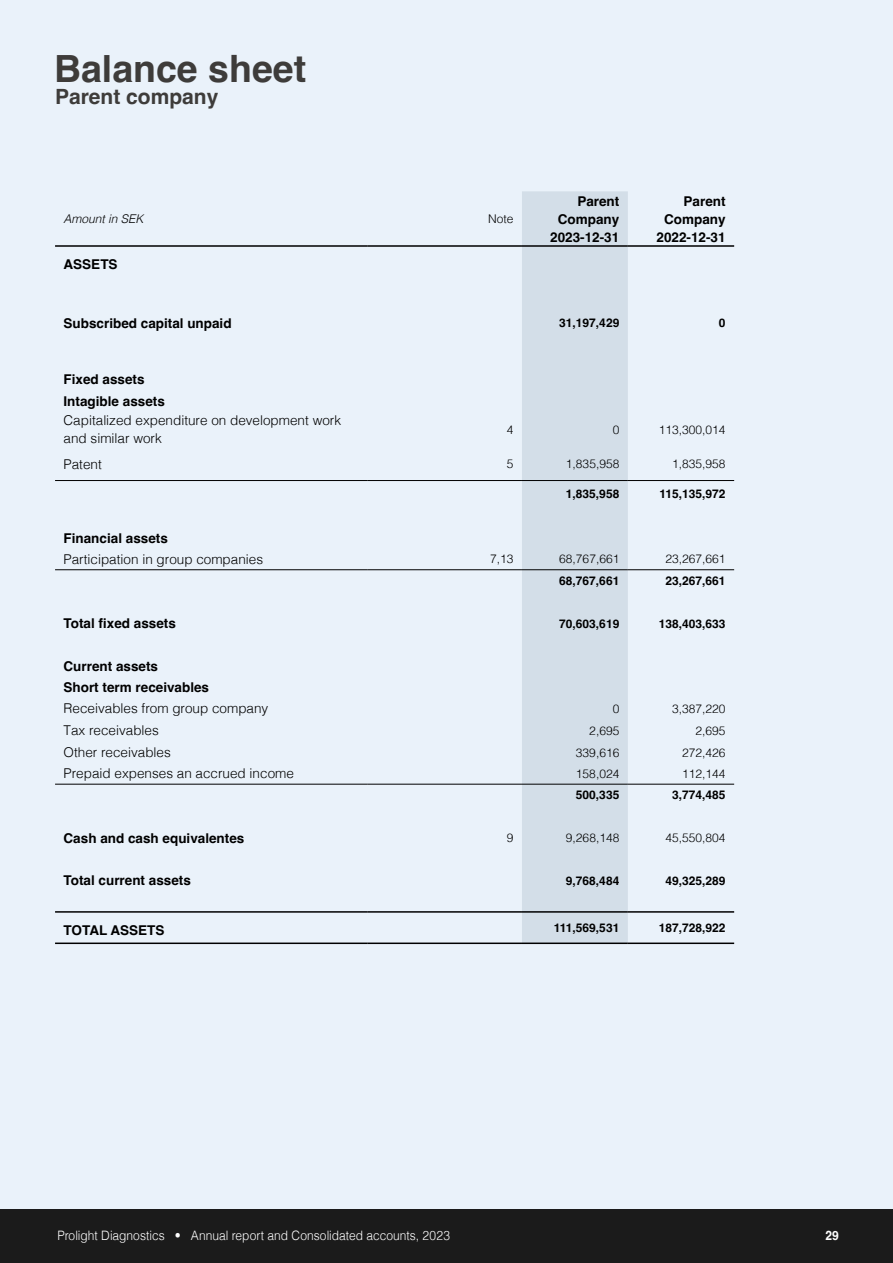
<style>
.page{position:relative;width:893px;height:1263px;background:#fff}
.page>*{position:absolute;margin:0;border:0;box-sizing:border-box;transform-origin:0 0}
.t1{font:700 37.5px "Helvetica";color:#3e3c3a}
.t2{font:700 21px "Helvetica";color:#3e3c3a}
.t3{font:700 13.5px/18px "Helvetica";color:#000;text-align:right}
.t4{font:300 13.5px/18px "Helvetica";color:#000}
.t5{font:300 12.9px "Helvetica";color:#fff;scale:.93 1}
.t6{font:700 12.9px "Helvetica";color:#fff;scale:.93 1}
.t7{font:700 12px "Helvetica";color:#000}
.t8{font:300 12px "Helvetica";color:#000}
.t9{font:italic 300 12px "Helvetica";color:#000}
</style>
<div class="page">
<div style="left:0;top:1209px;width:893px;height:54px;background:#1b1b1b"></div>
<div style="left:0;top:0;width:893px;height:1209px;background:#eaf2fa"></div>
<div style="left:522px;top:191px;width:106px;height:751px;background:#d3dee8"></div>
<hr style="left:55px;top:784px;width:313px;height:1px;background:#000">
<hr style="left:368px;top:784px;width:154px;height:1px;background:#000">
<hr style="left:522px;top:784px;width:106px;height:1px;background:#000">
<hr style="left:628px;top:784px;width:106px;height:1px;background:#000">
<hr style="left:55px;top:245px;width:313px;height:2px;background:#000">
<hr style="left:368px;top:245px;width:154px;height:2px;background:#000">
<hr style="left:522px;top:245px;width:106px;height:2px;background:#000">
<hr style="left:628px;top:245px;width:106px;height:2px;background:#000">
<hr style="left:55px;top:480px;width:313px;height:1px;background:#000">
<hr style="left:368px;top:480px;width:154px;height:1px;background:#000">
<hr style="left:522px;top:480px;width:106px;height:1px;background:#000">
<hr style="left:628px;top:480px;width:106px;height:1px;background:#000">
<hr style="left:55px;top:569px;width:313px;height:1px;background:#000">
<hr style="left:368px;top:569px;width:154px;height:1px;background:#000">
<hr style="left:522px;top:569px;width:106px;height:1px;background:#000">
<hr style="left:628px;top:569px;width:106px;height:1px;background:#000">
<hr style="left:55px;top:911px;width:313px;height:2px;background:#000">
<hr style="left:368px;top:911px;width:154px;height:2px;background:#000">
<hr style="left:55px;top:942px;width:313px;height:2px;background:#000">
<hr style="left:368px;top:942px;width:154px;height:2px;background:#000">
<hr style="left:522px;top:911px;width:106px;height:2px;background:#000">
<hr style="left:628px;top:911px;width:106px;height:2px;background:#000">
<hr style="left:522px;top:942px;width:106px;height:2px;background:#000">
<hr style="left:628px;top:942px;width:106px;height:2px;background:#000">
<h1 class="t1" style="left:54px;top:39px;width:254px">Balance sheet</h1>
<h2 class="t2" style="left:55px;top:80px;width:165px">Parent company</h2>
<p class="t9" style="left:64px;top:208px;width:82px">Amount in SEK</p>
<p class="t8" style="left:488px;top:209px;width:27px">Note</p>
<p class="t3" style="left:64px;top:255px;width:56px">ASSETS</p>
<p class="t3" style="left:550px;top:192px;width:71px">Parent<br>Company<br>2023-12-31</p>
<p class="t3" style="left:657px;top:192px;width:71px">Parent<br>Company<br>2022-12-31</p>
<p class="t3" style="left:64px;top:314px;width:170px">Subscribed capital unpaid</p>
<p class="t7" style="left:559px;top:313px;width:62px">31,197,429</p>
<p class="t7" style="left:719px;top:313px;width:8px">0</p>
<p class="t3" style="left:64px;top:369px;width:103px;line-height:21.3px;text-align:left">Fixed assets<br>Intagible assets</p>
<p class="t4" style="left:64px;top:410px;width:279px">Capitalized expenditure on development work and similar work</p>
<p class="t8" style="left:507px;top:419px;width:8px">4</p>
<p class="t8" style="left:613px;top:419px;width:8px">0</p>
<p class="t8" style="left:659px;top:419px;width:68px">113,300,014</p>
<p class="t4" style="left:64px;top:454px;width:40px">Patent</p>
<p class="t8" style="left:507px;top:454px;width:8px">5</p>
<p class="t8" style="left:566px;top:454px;width:55px">1,835,958</p>
<p class="t8" style="left:672px;top:454px;width:55px">1,835,958</p>
<p class="t7" style="left:566px;top:484px;width:55px">1,835,958</p>
<p class="t7" style="left:660px;top:484px;width:68px">115,135,972</p>
<p class="t3" style="left:64px;top:529px;width:106px">Financial assets</p>
<p class="t4" style="left:64px;top:549px;width:201px">Participation in group companies</p>
<p class="t8" style="left:490px;top:549px;width:25px">7,13</p>
<p class="t8" style="left:559px;top:549px;width:62px">68,767,661</p>
<p class="t8" style="left:666px;top:549px;width:62px">23,267,661</p>
<p class="t7" style="left:559px;top:571px;width:62px">68,767,661</p>
<p class="t7" style="left:666px;top:571px;width:62px">23,267,661</p>
<p class="t3" style="left:64px;top:614px;width:114px">Total fixed assets</p>
<p class="t7" style="left:559px;top:614px;width:62px">70,603,619</p>
<p class="t7" style="left:659px;top:614px;width:68px">138,403,633</p>
<p class="t3" style="left:64px;top:656px;width:147px;line-height:21.3px;text-align:left">Current assets<br>Short term receivables</p>
<p class="t4" style="left:64px;top:698px;width:206px">Receivables from group company</p>
<p class="t8" style="left:613px;top:698px;width:8px">0</p>
<p class="t8" style="left:672px;top:698px;width:55px">3,387,220</p>
<p class="t4" style="left:64px;top:720px;width:97px">Tax receivables</p>
<p class="t8" style="left:589px;top:720px;width:32px">2,695</p>
<p class="t8" style="left:696px;top:720px;width:32px">2,695</p>
<p class="t4" style="left:64px;top:742px;width:109px">Other receivables</p>
<p class="t8" style="left:576px;top:742px;width:45px">339,616</p>
<p class="t8" style="left:682px;top:742px;width:45px">272,426</p>
<p class="t4" style="left:64px;top:764px;width:232px">Prepaid expenses an accrued income</p>
<p class="t8" style="left:576px;top:763px;width:45px">158,024</p>
<p class="t8" style="left:682px;top:763px;width:45px">112,144</p>
<p class="t7" style="left:576px;top:785px;width:45px">500,335</p>
<p class="t7" style="left:672px;top:785px;width:55px">3,774,485</p>
<p class="t3" style="left:64px;top:829px;width:182px">Cash and cash equivalentes</p>
<p class="t8" style="left:507px;top:827px;width:8px">9</p>
<p class="t8" style="left:566px;top:827px;width:55px">9,268,148</p>
<p class="t8" style="left:666px;top:827px;width:62px">45,550,804</p>
<p class="t3" style="left:64px;top:871px;width:129px">Total current assets</p>
<p class="t7" style="left:566px;top:870px;width:55px">9,768,484</p>
<p class="t7" style="left:666px;top:870px;width:62px">49,325,289</p>
<p class="t3" style="left:64px;top:921px;width:102px">TOTAL ASSETS</p>
<p class="t7" style="left:554px;top:918px;width:67px">111,569,531</p>
<p class="t7" style="left:659px;top:918px;width:68px">187,728,922</p>
<p class="t5" style="left:57px;top:1225px;width:424px">Prolight Diagnostics • Annual report and Consolidated accounts, 2023</p>
<p class="t6" style="left:825px;top:1225px;width:16px">29</p>
</div>
